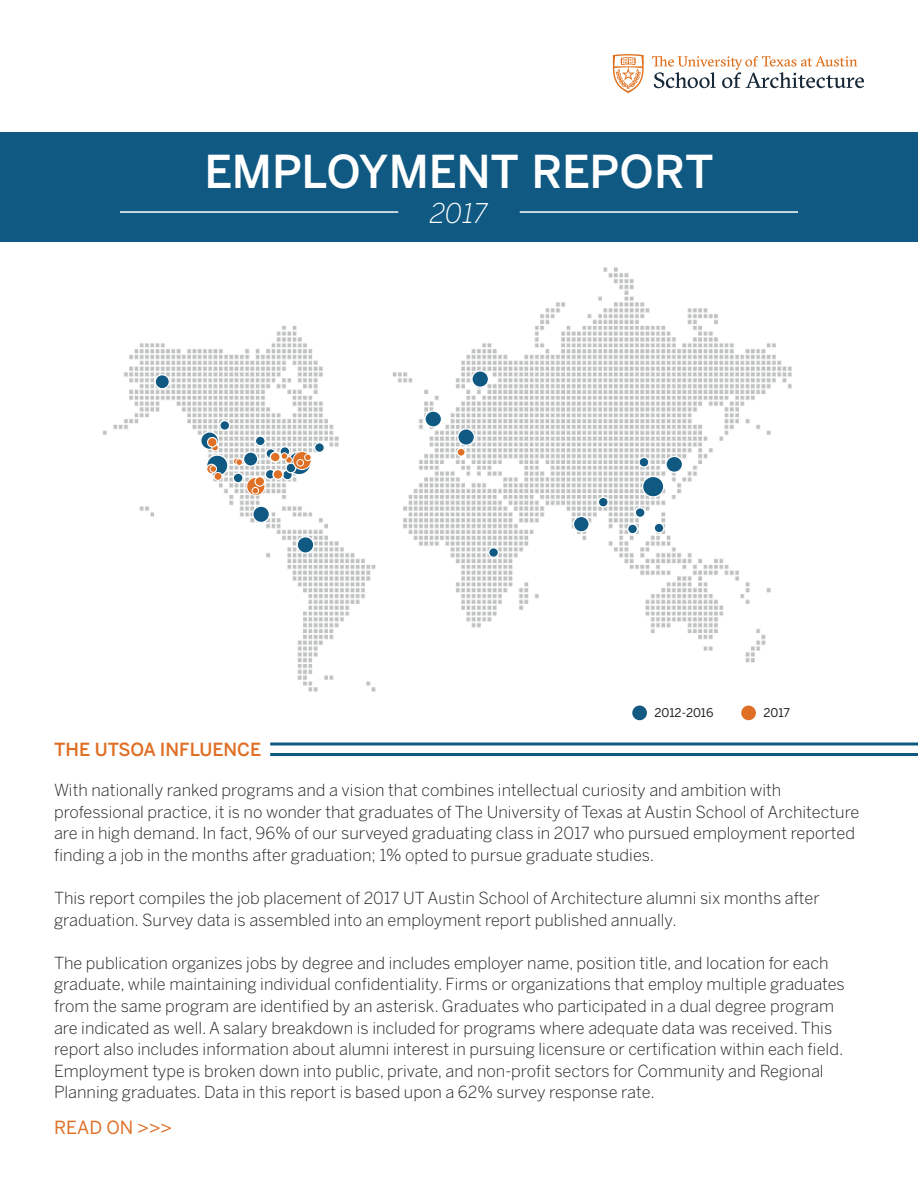
<style>
.page{position:relative;width:918px;height:1188px;background:#fff}
.page>*{position:absolute;margin:0;border:0;box-sizing:border-box;transform-origin:0 0}
.t1{font:500 45px "Benton Sans";letter-spacing:-.005em;color:#fff}
.t2{font:italic 300 27px "Benton Sans";color:#fff}
.t3{font:500 18px "Benton Sans";color:#df6f25}
.t4{font:18px "Benton Sans";color:#df6f25}
.t5{font:300 16.5px/21.6px "Benton Sans";color:#231f20}
.t6{font:12px "Benton Sans";letter-spacing:-.01em;color:#231f20}
</style>
<div class="page">
<div style="left:0;top:132px;width:918px;height:110px;background:#0f5982"></div>
<svg style="left:270px;top:742px;width:648px;height:4px;background:#4a82a1"></svg>
<hr style="left:270px;top:753px;width:648px;height:3px;background:#0f5982">
<img style="left:103px;top:267px;width:689px;height:425px">
<svg style="left:424px;top:410px;width:18px;height:18px"></svg>
<div style="left:642px;top:476px;width:22px;height:22px;background:#0f5982;border:1px solid #fff;border-radius:50%"></div>
<div style="left:252px;top:506px;width:18px;height:17px;background:#0f5982;border:1px solid #fff;border-radius:50%"></div>
<div style="left:297px;top:536px;width:17px;height:18px;background:#0f5982;border:1px solid #fff;border-radius:50%"></div>
<svg style="left:457px;top:428px;width:18px;height:18px"></svg>
<div style="left:155px;top:374px;width:15px;height:15px;background:#0f5982;border:1px solid #fff;border-radius:50%"></div>
<svg style="left:471px;top:370px;width:18px;height:18px"></svg>
<svg style="left:573px;top:516px;width:17px;height:17px"></svg>
<svg style="left:665px;top:456px;width:18px;height:17px"></svg>
<div style="left:654px;top:523px;width:11px;height:10px;background:#0f5982;border:1px solid #fff;border-radius:50%"></div>
<svg style="left:282px;top:470px;width:11px;height:10px"></svg>
<svg style="left:287px;top:451px;width:24px;height:24px"></svg>
<svg style="left:627px;top:523px;width:11px;height:11px"></svg>
<svg style="left:206px;top:454px;width:22px;height:23px"></svg>
<div style="left:488px;top:547px;width:11px;height:11px;background:#0f5982;border:1px solid #fff;border-radius:50%"></div>
<svg style="left:638px;top:457px;width:11px;height:11px"></svg>
<svg style="left:635px;top:507px;width:11px;height:11px"></svg>
<div style="left:598px;top:497px;width:11px;height:11px;background:#0f5982;border:1px solid #fff;border-radius:50%"></div>
<div style="left:314px;top:442px;width:11px;height:11px;background:#0f5982;border:1px solid #fff;border-radius:50%"></div>
<div style="left:255px;top:436px;width:11px;height:10px;background:#0f5982;border:1px solid #fff;border-radius:50%"></div>
<svg style="left:233px;top:472px;width:11px;height:11px"></svg>
<svg style="left:279px;top:446px;width:11px;height:11px"></svg>
<svg style="left:265px;top:448px;width:11px;height:11px"></svg>
<div style="left:265px;top:469px;width:11px;height:11px;background:#0f5982;border:1px solid #fff;border-radius:50%"></div>
<svg style="left:243px;top:451px;width:15px;height:16px"></svg>
<svg style="left:219px;top:420px;width:11px;height:11px"></svg>
<svg style="left:285px;top:462px;width:11px;height:11px"></svg>
<svg style="left:200px;top:431px;width:19px;height:19px"></svg>
<svg style="left:246px;top:477px;width:19px;height:19px"></svg>
<svg style="left:270px;top:451px;width:11px;height:12px"></svg>
<svg style="left:254px;top:476px;width:11px;height:11px"></svg>
<div style="left:285px;top:456px;width:8px;height:8px;background:#df7026;border:1px solid #fff;border-radius:50%"></div>
<div style="left:281px;top:452px;width:7px;height:8px;background:#df7026;border:1px solid #fff;border-radius:50%"></div>
<svg style="left:233px;top:458px;width:7px;height:7px"></svg>
<div style="left:235px;top:458px;width:8px;height:8px;background:#df7026;border:1px solid #fff;border-radius:50%"></div>
<div style="left:457px;top:448px;width:9px;height:9px;background:#df7026;border:1px solid #fff;border-radius:50%"></div>
<div style="left:211px;top:444px;width:8px;height:7px;background:#df7026;border:1px solid #fff;border-radius:50%"></div>
<div style="left:214px;top:472px;width:8px;height:9px;background:#df7026;border:1px solid #fff;border-radius:50%"></div>
<svg style="left:272px;top:469px;width:12px;height:11px"></svg>
<svg style="left:292px;top:451px;width:20px;height:19px"></svg>
<div style="left:304px;top:454px;width:8px;height:7px;background:#df7026;border:1px solid #fff;border-radius:50%"></div>
<div style="left:252px;top:487px;width:7px;height:7px;background:#df7026;border:1px solid #fff;border-radius:50%"></div>
<svg style="left:206px;top:464px;width:11px;height:10px"></svg>
<div style="left:207px;top:437px;width:11px;height:11px;background:#df7026;border:1px solid #fff;border-radius:50%"></div>
<div style="left:209px;top:465px;width:8px;height:8px;background:#df7026;border:1px solid #fff;border-radius:50%"></div>
<div style="left:296px;top:459px;width:8px;height:8px;background:#df7026;border:1px solid #fff;border-radius:50%"></div>
<hr style="left:120px;top:211px;width:278px;height:2px;background:#fff">
<hr style="left:520px;top:211px;width:278px;height:2px;background:#fff">
<div style="left:632px;top:706px;width:15px;height:14px;background:#145982;border-radius:50%"></div>
<div style="left:741px;top:706px;width:15px;height:14px;background:#df6f25;border-radius:50%"></div>
<svg style="left:613px;top:54px;width:31px;height:39px"></svg>
<svg style="left:652px;top:56px;width:212px;height:32px"></svg>
<h1 class="t1" style="left:204px;top:145px;width:511px">EMPLOYMENT REPORT</h1>
<h2 class="t2" style="left:430px;top:197px;width:59px">2017</h2>
<p class="t6" style="left:654px;top:706px;width:61px">2012-2016</p>
<p class="t6" style="left:763px;top:706px;width:28px">2017</p>
<p class="t3" style="left:54px;top:739px;width:209px">THE UTSOA INFLUENCE</p>
<p class="t5" style="left:54px;top:779px;width:807px">With nationally ranked programs and a vision that combines intellectual curiosity and ambition with professional practice, it is no wonder that graduates of The University of Texas at Austin School of Architecture are in high demand. In fact, 96% of our surveyed graduating class in 2017 who pursued employment reported finding a job in the months after graduation; 1% opted to pursue graduate studies.</p>
<p class="t5" style="left:54px;top:887px;width:767px">This report compiles the job placement of 2017 UT Austin School of Architecture alumni six months after graduation. Survey data is assembled into an employment report published annually.</p>
<p class="t5" style="left:54px;top:952px;width:792px">The publication organizes jobs by degree and includes employer name, position title, and location for each graduate, while maintaining individual confidentiality. Firms or organizations that employ multiple graduates from the same program are identified by an asterisk. Graduates who participated in a dual degree program are indicated as well. A salary breakdown is included for programs where adequate data was received. This report also includes information about alumni interest in pursuing licensure or certification within each field.<br>Employment type is broken down into public, private, and non-profit sectors for Community and Regional Planning graduates. Data in this report is based upon a 62% survey response rate.</p>
<p class="t4" style="left:54px;top:1117px;width:120px">READ ON &gt;&gt;&gt;</p>
</div>
